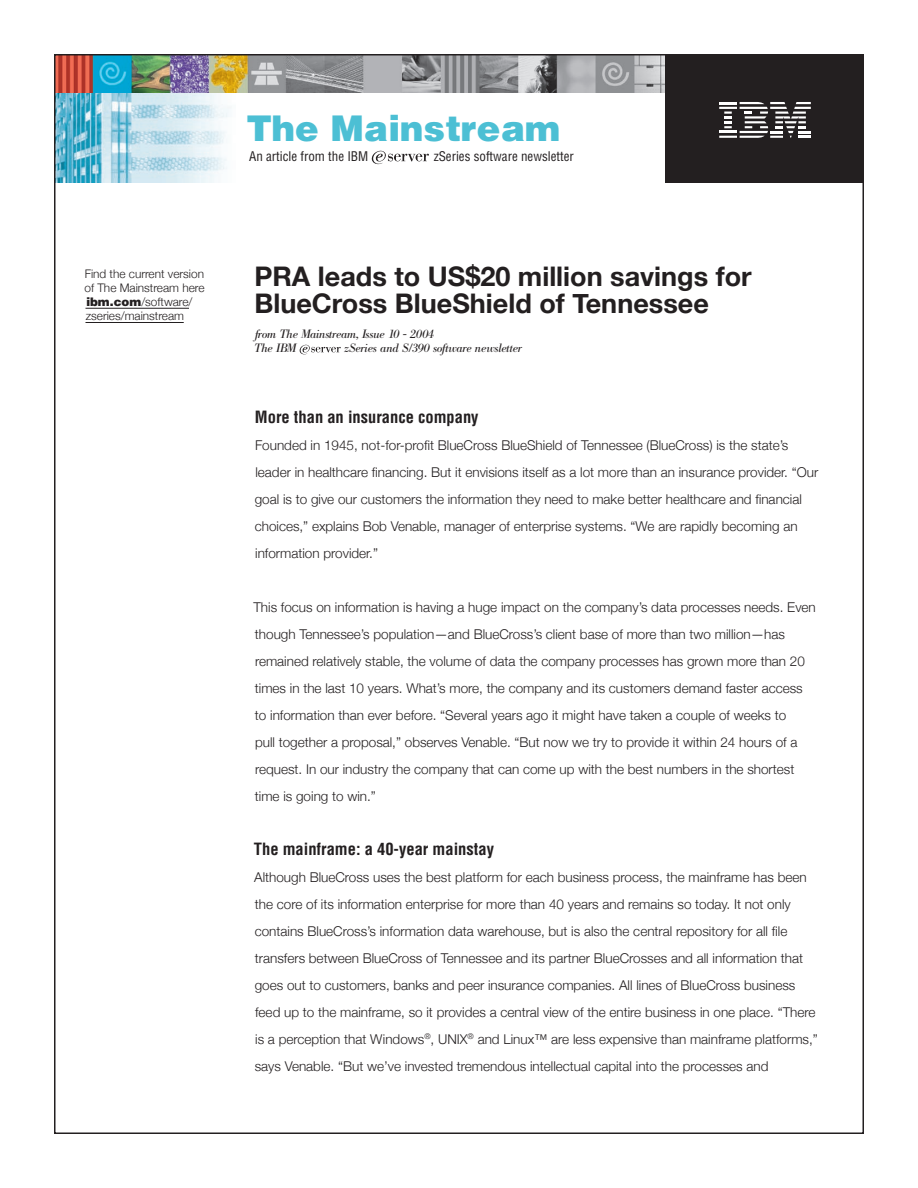
<style>
.page{position:relative;width:918px;height:1188px;background:#fff}
.page>*{position:absolute;margin:0;border:0;box-sizing:border-box;transform-origin:0 0}
.t1{font:900 35.4px "IBM Helvetica";color:#4cbfd4}
.t2{font:700 27px/27px "Helvetica Neue";color:#231f20}
.Body_Copy{font:700 condensed 16.5px "Helvetica";color:#231f20}
.Body_Copy-2{font:300 13.5px/27px "Helvetica Neue";color:#231f20}
.t3{font:condensed 13.05px "Helvetica";color:#231f20}
.Mainstream_Issue_number_copy{font:italic 12px "IBM Bodoni BE Regular";letter-spacing:-.015em;color:#231f20}
.t4{font:300 11.85px/14.2px "Helvetica Neue";color:#231f20}
.s1{font-family:"IBM Helvetica";font-weight:900}
</style>
<div class="page">
<img style="left:57px;top:93px;width:172px;height:89px">
<img style="left:57px;top:57px;width:608px;height:36px">
<div style="left:665px;top:55px;width:198px;height:128px;background:#231f20"></div>
<svg style="left:372px;top:151px;width:57px;height:13px"></svg>
<svg style="left:719px;top:102px;width:92px;height:36px"></svg>
<svg style="left:300px;top:345px;width:41px;height:9px"></svg>
<hr style="left:86px;top:308px;width:103px;height:1px;background:#231f20">
<hr style="left:86px;top:322px;width:98px;height:1px;background:#231f20">
<p class="t4" style="left:84px;top:266px;width:122px">Find the current version of The Mainstream here <span class="s1">ibm.com</span>/software/ zseries/mainstream</p>
<p class="t1" style="left:246px;top:105px;width:315px">The Mainstream</p>
<p class="t3" style="left:249px;top:148px;width:121px">An article from the IBM</p>
<p class="t3" style="left:434px;top:148px;width:142px">zSeries software newsletter</p>
<p class="t2" style="left:254px;top:262px;width:499px">PRA leads to US$20 million savings for<br>BlueCross BlueShield of Tennessee</p>
<p class="Mainstream_Issue_number_copy" style="left:255px;top:327px;width:181px">from The Mainstream, Issue 10 - 2004</p>
<p class="Mainstream_Issue_number_copy" style="left:254px;top:341px;width:44px">The IBM</p>
<p class="Mainstream_Issue_number_copy" style="left:344px;top:341px;width:180px">zSeries and S/390 software newsletter</p>
<p class="Body_Copy" style="left:255px;top:406px;width:225px">More than an insurance company</p>
<p class="Body_Copy-2" style="left:255px;top:431px;width:565px">Founded in 1945, not-for-profit BlueCross BlueShield of Tennessee (BlueCross) is the state’s leader in healthcare financing. But it envisions itself as a lot more than an insurance provider. “Our goal is to give our customers the information they need to make better healthcare and financial choices,” explains Bob Venable, manager of enterprise systems. “We are rapidly becoming an information provider.”</p>
<p class="Body_Copy-2" style="left:253px;top:593px;width:564px">This focus on information is having a huge impact on the company’s data processes needs. Even though Tennessee’s population—and BlueCross’s client base of more than two million—has remained relatively stable, the volume of data the company processes has grown more than 20 times in the last 10 years. What’s more, the company and its customers demand faster access to information than ever before. “Several years ago it might have taken a couple of weeks to<br>pull together a proposal,” observes Venable. “But now we try to provide it within 24 hours of a request. In our industry the company that can come up with the best numbers in the shortest time is going to win.”</p>
<p class="Body_Copy" style="left:254px;top:838px;width:242px">The mainframe: a 40-year mainstay</p>
<p class="Body_Copy-2" style="left:254px;top:863px;width:565px">Although BlueCross uses the best platform for each business process, the mainframe has been the core of its information enterprise for more than 40 years and remains so today. It not only contains BlueCross’s information data warehouse, but is also the central repository for all file transfers between BlueCross of Tennessee and its partner BlueCrosses and all information that goes out to customers, banks and peer insurance companies. All lines of BlueCross business feed up to the mainframe, so it provides a central view of the entire business in one place. “There is a perception that Windows<sup>®</sup>, UNIX<sup>®</sup> and Linux™ are less expensive than mainframe platforms,” says Venable. “But we’ve invested tremendous intellectual capital into the processes and</p>
</div>
